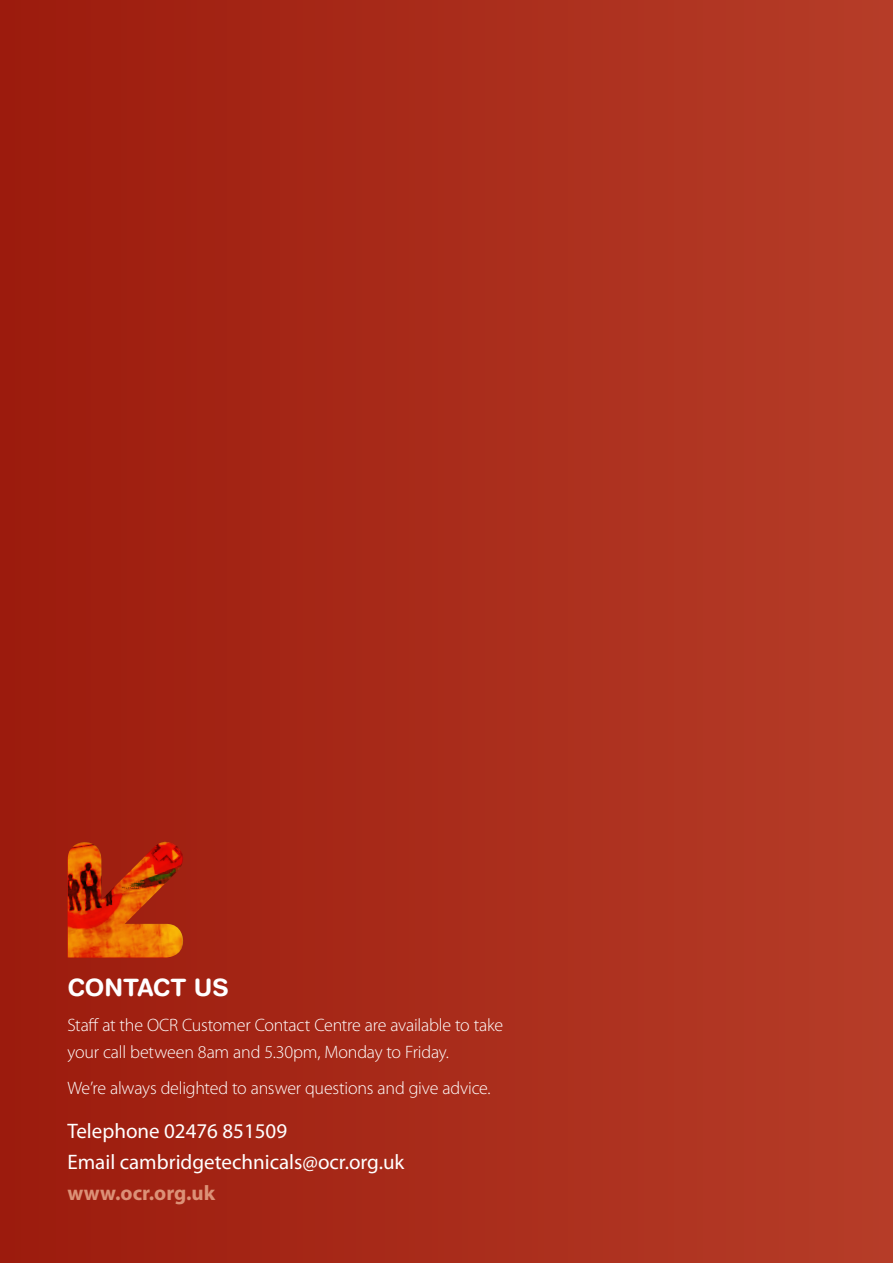
<style>
.page{position:relative;width:893px;height:1263px;background:#fff}
.page>*{position:absolute;margin:0;border:0;box-sizing:border-box;transform-origin:0 0}
.subhead{font:700 24px "Helvetica Rounded LT";color:#fff}
.t1{font:21px "Myriad Pro";color:#fff}
.t2{font:700 21px "Myriad Pro";color:#dc9177}
.body{font:300 18px/27px "Myriad Pro";letter-spacing:-.015em;color:#fff}
</style>
<div class="page">
<div style="left:0;top:0;width:893px;height:1263px;background:linear-gradient(to right,#9c1b0d,#b63d28)"></div>
<svg style="left:67px;top:836px;width:122px;height:122px"></svg>
<img style="left:68px;top:842px;width:122px;height:115px">
<p class="subhead" style="left:67px;top:973px;width:163px">CONTACT US</p>
<p class="body" style="left:67px;top:1012px;width:437px">Staff at the OCR Customer Contact Centre are available to take your call between 8am and 5.30pm, Monday to Friday.</p>
<p class="body" style="left:67px;top:1075px;width:425px">We’re always delighted to answer questions and give advice.</p>
<p class="t1" style="left:67px;top:1118px;width:221px">Telephone 02476 851509</p>
<p class="t1" style="left:67px;top:1149px;width:338px">Email cambridgetechnicals@ocr.org.uk</p>
<p class="t2" style="left:67px;top:1179px;width:149px">www.ocr.org.uk</p>
</div>
